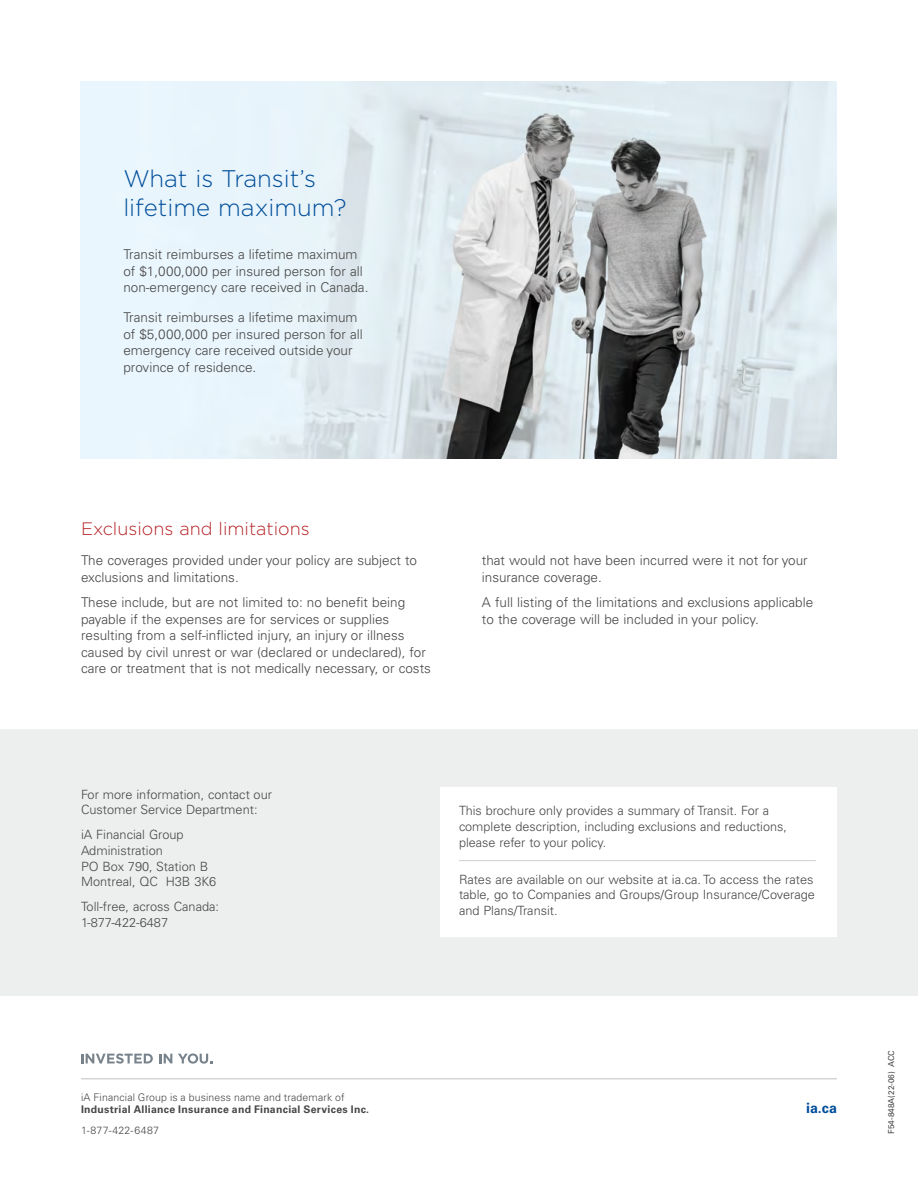
<style>
.page{position:relative;width:918px;height:1188px;background:#fff}
.page>*{position:absolute;margin:0;border:0;box-sizing:border-box;transform-origin:0 0}
.H2_Bleu{font:300 24px/28.5px "Gotham";color:#004e9a}
.H2_Rouge{font:300 18px "Gotham";color:#b52328}
.Link__ia_ca{font:700 14.25px "Univers LT Pro 65";color:#004e9a}
.t1{font:300 13.5px/16.5px "Univers LT Pro 45";color:#474747}
.P_Encadre-Blanc{font:300 12.75px/15.8px "Univers LT Pro 45";color:#474747}
.P_Adresse{font:300 12.75px/15.8px "Univers LT Pro 45";color:#474747}
.t2{font:700 10.5px/12.8px "Univers LT Pro 65";letter-spacing:.025em;color:#474747}
.t3{font:300 10.5px "Univers LT Pro 45";letter-spacing:.03em;color:#474747}
.t4{font:8.25px "Univers LT Pro 55 Roman";color:#474747}
.s1{font-family:"Univers LT Pro 45";font-weight:300}
</style>
<div class="page">
<div style="left:0;top:729px;width:918px;height:267px;background:#edeeee"></div>
<div style="left:441px;top:788px;width:396px;height:149px;background:#fff"></div>
<hr style="left:459px;top:860px;width:357px;height:1px;background:#cfd0d1">
<img style="left:80px;top:81px;width:757px;height:378px">
<svg style="left:81px;top:1054px;width:72px;height:10px"></svg>
<svg style="left:159px;top:1054px;width:13px;height:9px"></svg>
<svg style="left:178px;top:1053px;width:34px;height:11px"></svg>
<hr style="left:81px;top:1078px;width:756px;height:1px;background:#bfc0c1">
<h2 class="H2_Bleu" style="left:123px;top:164px;width:225px">What is Transit’s lifetime maximum?</h2>
<p class="t1" style="left:123px;top:246px;width:247px">Transit reimburses a lifetime maximum of $1,000,000 per insured person for all non-emergency care received in Canada.</p>
<p class="t1" style="left:123px;top:309px;width:241px">Transit reimburses a lifetime maximum of $5,000,000 per insured person for all emergency care received outside your province of residence.</p>
<h2 class="H2_Rouge" style="left:81px;top:517px;width:230px">Exclusions and limitations</h2>
<p class="t1" style="left:81px;top:552px;width:338px">The coverages provided under your policy are subject to exclusions and limitations.</p>
<p class="t1" style="left:81px;top:594px;width:351px">These include, but are not limited to: no benefit being payable if the expenses are for services or supplies resulting from a self-inflicted injury, an injury or illness caused by civil unrest or war (declared or undeclared), for care or treatment that is not medically necessary, or costs</p>
<p class="t1" style="left:482px;top:552px;width:327px">that would not have been incurred were it not for your insurance coverage.</p>
<p class="t1" style="left:482px;top:594px;width:333px">A full listing of the limitations and exclusions applicable to the coverage will be included in your policy.</p>
<p class="P_Adresse" style="left:81px;top:786px;width:193px">For more information, contact our<br>Customer Service Department:</p>
<p class="P_Adresse" style="left:81px;top:826px;width:104px">iA Financial Group</p>
<p class="P_Adresse" style="left:81px;top:842px;width:83px">Administration</p>
<p class="P_Adresse" style="left:81px;top:858px;width:129px">PO Box 790, Station B</p>
<p class="P_Adresse" style="left:81px;top:874px;width:137px">Montreal, QC H3B 3K6</p>
<p class="P_Adresse" style="left:81px;top:898px;width:140px">Toll-free, across Canada:<br>1-877-422-6487</p>
<p class="P_Encadre-Blanc" style="left:459px;top:803px;width:329px">This brochure only provides a summary of Transit. For a complete description, including exclusions and reductions, please refer to your policy.</p>
<p class="P_Encadre-Blanc" style="left:459px;top:871px;width:357px;text-align:justify">Rates are available on our website at ia.ca. To access the rates table, go to Companies and Groups/Group Insurance/Coverage and Plans/Transit.</p>
<p class="t2" style="left:81px;top:1090px;width:290px"><span class="s1">iA Financial Group is a business name and trademark of<br></span>Industrial Alliance Insurance and Financial Services Inc.</p>
<p class="Link__ia_ca" style="left:806px;top:1098px;width:32px">ia.ca</p>
<p class="t3" style="left:81px;top:1123px;width:80px">1-877-422-6487</p>
<p class="t4" style="left:885px;top:1134px;width:85px;rotate:-90deg">F54-848A(22-06) ACC</p>
</div>
